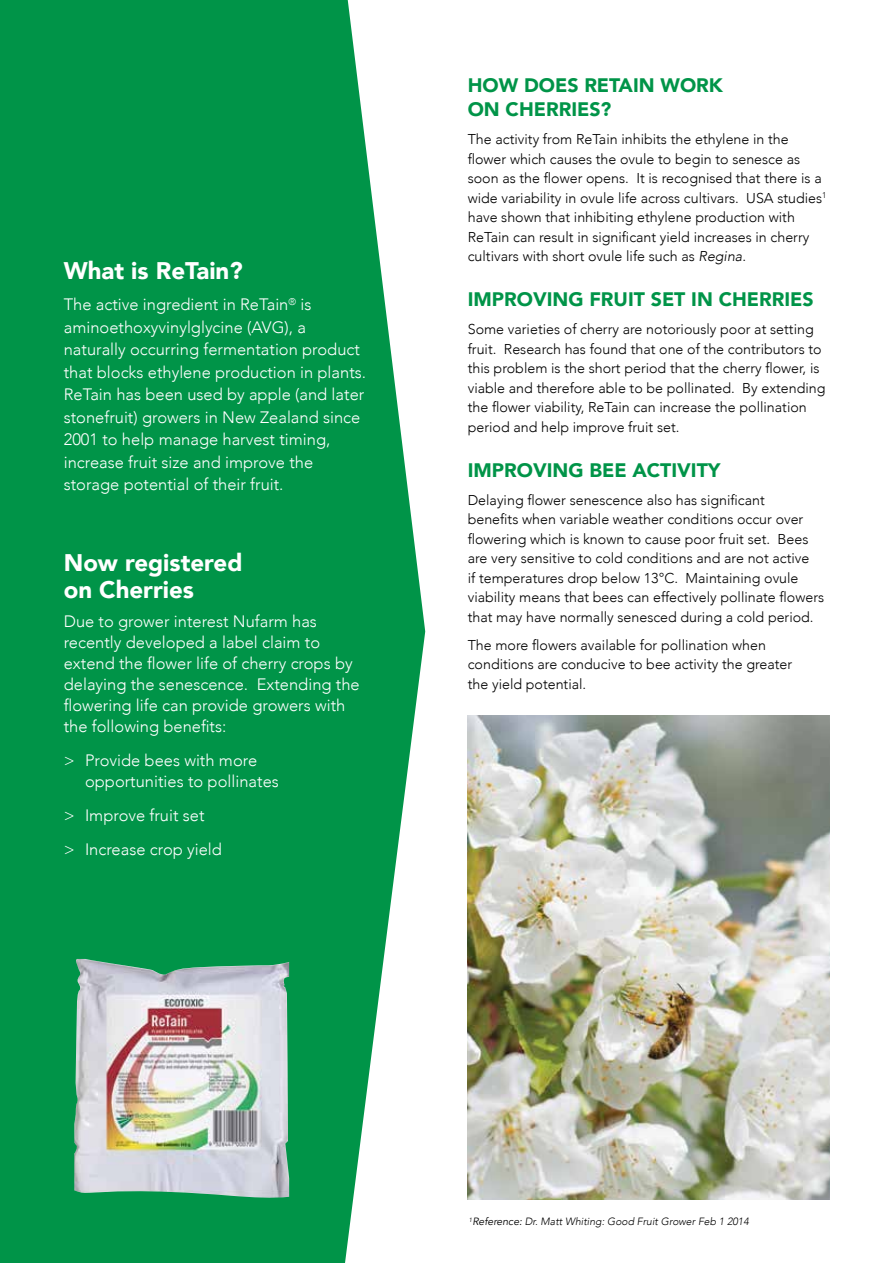
<style>
.page{position:relative;width:893px;height:1263px;background:#fff}
.page>*{position:absolute;margin:0;border:0;box-sizing:border-box;transform-origin:0 0}
.t1{font:900 24px/27px "Avenir";color:#fff}
.t2{font:900 19.5px/24px "Avenir";color:#009448}
.t3{font:300 16.5px/22.5px "Avenir";color:#fff}
.t4{font:300 14.25px/19.5px "Avenir";color:#000}
.t5{font:italic 300 10.5px "Avenir";color:#000}
.s1{font-style:italic}
.s2{font-weight:400}
</style>
<div class="page">
<svg style="left:0;top:0;width:425px;height:1263px;background:#1a9e5a"></svg>
<img style="left:74px;top:959px;width:215px;height:239px">
<img style="left:468px;top:716px;width:361px;height:483px">
<h1 class="t1" style="left:64px;top:257px;width:180px">What is ReTain?</h1>
<p class="t3" style="left:64px;top:293px;width:304px">The active ingredient in ReTain<sup>®</sup> is aminoethoxyvinylglycine (AVG), a naturally occurring fermentation product that blocks ethylene production in plants.<br>ReTain has been used by apple (and later stonefruit) growers in New Zealand since 2001 to help manage harvest timing, increase fruit size and improve the storage potential of their fruit.</p>
<h1 class="t1" style="left:64px;top:548px;width:180px">Now registered on Cherries</h1>
<p class="t3" style="left:64px;top:611px;width:297px;line-height:21px">Due to grower interest Nufarm has recently developed a label claim to extend the flower life of cherry crops by delaying the senescence. Extending the flowering life can provide growers with the following benefits:</p>
<p class="t3" style="left:85px;top:750px;width:195px;line-height:21px;text-indent:-21px">&gt; Provide bees with more opportunities to pollinates</p>
<p class="t3" style="left:64px;top:798px;width:160px;line-height:33.8px">&gt; Improve fruit set<br>&gt; Increase crop yield</p>
<h2 class="t2" style="left:468px;top:73px;width:257px">HOW DOES RETAIN WORK<br>ON CHERRIES?</h2>
<p class="t4" style="left:468px;top:129px;width:360px">The activity from ReTain inhibits the ethylene in the flower which causes the ovule to begin to senesce as soon as the flower opens. It is recognised that there is a wide variability in ovule life across cultivars. USA studies<sup>1 </sup>have shown that inhibiting ethylene production with ReTain can result in significant yield increases in cherry cultivars with short ovule life such as <span class="s1">Regina</span>.</p>
<h2 class="t2" style="left:468px;top:287px;width:347px">IMPROVING FRUIT SET IN CHERRIES</h2>
<p class="t4" style="left:468px;top:319px;width:359px">Some varieties of cherry are notoriously poor at setting fruit. Research has found that one of the contributors to this problem is the short period that the cherry flower, is viable and therefore able to be pollinated. By extending the flower viability, ReTain can increase the pollination period and help improve fruit set.</p>
<h2 class="t2" style="left:468px;top:457px;width:254px">IMPROVING BEE ACTIVITY</h2>
<p class="t4" style="left:468px;top:490px;width:358px">Delaying flower senescence also has significant<br>benefits when variable weather conditions occur over flowering which is known to cause poor fruit set. Bees are very sensitive to cold conditions and are not active<br>if temperatures drop below 13°C. Maintaining ovule viability means that bees can effectively pollinate flowers that may have normally senesced during a cold period.</p>
<p class="t4" style="left:468px;top:635px;width:326px">The more flowers available for pollination when conditions are conducive to bee activity the greater the yield potential.</p>
<p class="t5" style="left:469px;top:1215px;width:281px"><sup>1</sup><span class="s2">Reference:</span> Dr. Matt Whiting: Good Fruit Grower Feb 1 2014</p>
</div>
